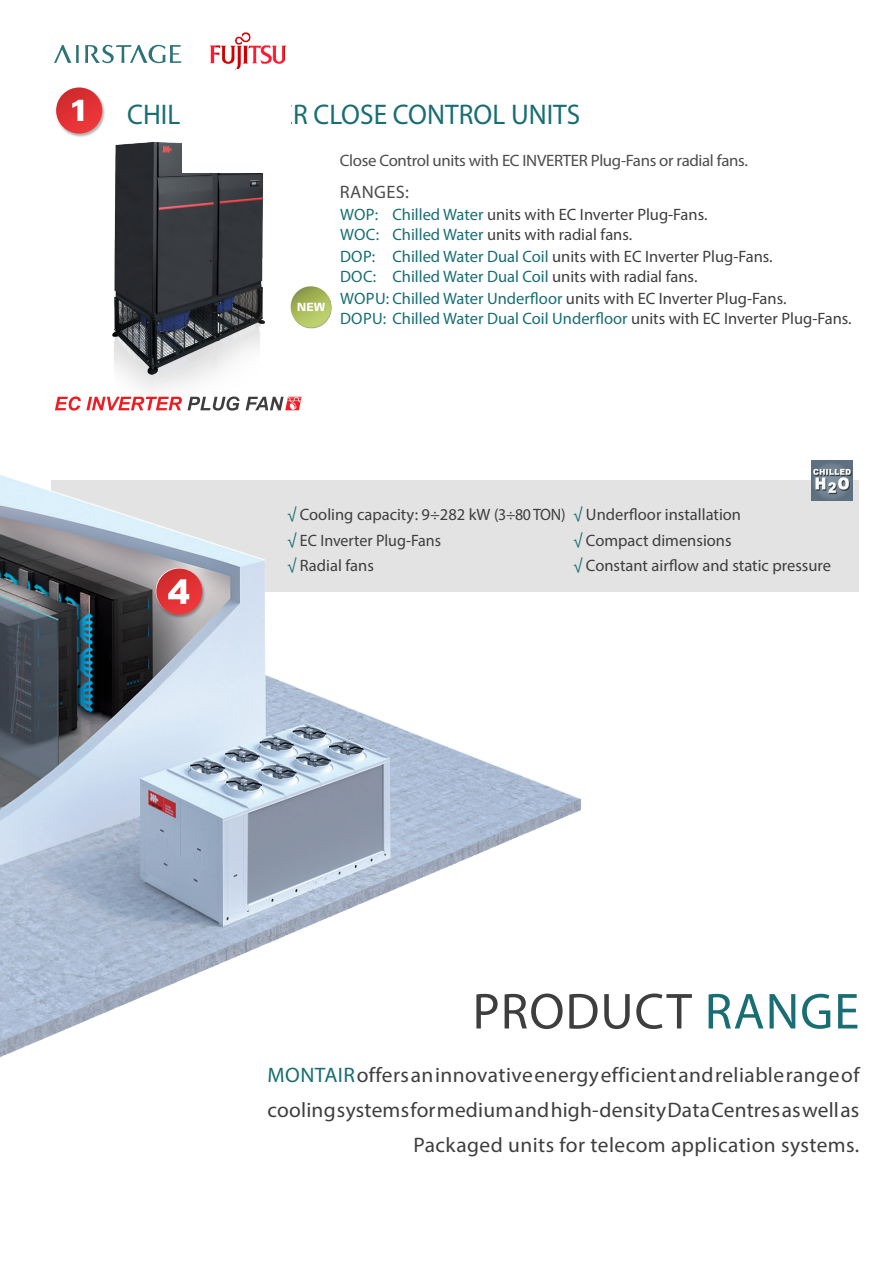
<style>
.page{position:relative;width:893px;height:1263px;background:#fff}
.page>*{position:absolute;margin:0;border:0;box-sizing:border-box;transform-origin:0 0}
.t1{font:51px "Myriad Pro";letter-spacing:.02em;color:#3e3e3f}
.t2{font:28.5px "Myriad Pro";color:#186e73;scale:.96 1}
.t3{font:21px/34.5px "Myriad Pro";letter-spacing:.02em;color:#3e3e3f;text-align:right}
.t4{font:18px "Myriad Pro";letter-spacing:.02em;color:#4b4c4d}
.t5{font:16.5px "Myriad Pro";color:#3e3e3f}
.t6{font:16.5px "Myriad Pro";color:#186e73}
.t7{font:16.5px "Myriad Pro";letter-spacing:-.02em;color:#4b4c4d}
.s1{color:#186e73}
.s2{color:#3e3e3f}
</style>
<div class="page">
<img style="left:56px;top:89px;width:49px;height:48px">
<svg style="left:56px;top:87px;width:46px;height:47px"></svg>
<svg style="left:72px;top:100px;width:11px;height:21px"></svg>
<div style="left:51px;top:480px;width:808px;height:112px;background:#e3e3e4"></div>
<img style="left:0;top:396px;width:581px;height:662px">
<svg style="left:55px;top:396px;width:127px;height:15px"></svg>
<svg style="left:188px;top:401px;width:52px;height:10px"></svg>
<svg style="left:246px;top:397px;width:56px;height:13px"></svg>
<img style="left:812px;top:460px;width:41px;height:41px">
<img style="left:154px;top:567px;width:51px;height:53px">
<svg style="left:156px;top:568px;width:46px;height:47px"></svg>
<svg style="left:168px;top:579px;width:21px;height:25px"></svg>
<img style="left:94px;top:133px;width:191px;height:268px">
<img style="left:290px;top:286px;width:42px;height:43px">
<img style="left:182px;top:32px;width:105px;height:140px">
<svg style="left:54px;top:45px;width:25px;height:18px"></svg>
<svg style="left:85px;top:45px;width:97px;height:18px"></svg>
<p class="t2" style="left:127px;top:97px;width:473px">CHILLED WATER CLOSE CONTROL UNITS</p>
<p class="t7" style="left:340px;top:151px;width:409px">Close Control units with EC INVERTER Plug-Fans or radial fans.</p>
<p class="t4" style="left:340px;top:181px;width:71px">RANGES:</p>
<p class="t5" style="left:340px;top:205px;width:369px"><span class="s1">WOP: Chilled Water</span> units with EC Inverter Plug-Fans.</p>
<p class="t5" style="left:340px;top:224px;width:294px"><span class="s1">WOC: Chilled Water</span> units with radial fans.</p>
<p class="t5" style="left:340px;top:247px;width:434px"><span class="s1">DOP: Chilled Water Dual Coil</span> units with EC Inverter Plug-Fans.</p>
<p class="t6" style="left:340px;top:266px;width:359px">DOC: Chilled Water Dual Coil <span class="s2">units with radial fans.</span></p>
<p class="t5" style="left:340px;top:289px;width:448px"><span class="s1">WOPU: Chilled Water Underfloor</span> units with EC Inverter Plug-Fans.</p>
<p class="t6" style="left:340px;top:308px;width:513px">DOPU: Chilled Water Dual Coil Underfloor <span class="s2">units with EC Inverter Plug-Fans.</span></p>
<p class="t5" style="left:287px;top:504px;width:280px"><span class="s1">√</span> Cooling capacity: 9÷282 kW (3÷80 TON)</p>
<p class="t5" style="left:287px;top:530px;width:155px"><span class="s1">√</span> EC Inverter Plug-Fans</p>
<p class="t5" style="left:287px;top:555px;width:88px"><span class="s1">√</span> Radial fans</p>
<p class="t5" style="left:573px;top:504px;width:169px"><span class="s1">√</span> Underfloor installation</p>
<p class="t5" style="left:573px;top:530px;width:160px"><span class="s1">√</span> Compact dimensions</p>
<p class="t5" style="left:573px;top:555px;width:259px"><span class="s1">√</span> Constant airflow and static pressure</p>
<p class="t1" style="left:473px;top:980px;width:388px">PRODUCT <span class="s1">RANGE</span></p>
<p class="t3" style="left:268px;top:1058px;width:594px"><span class="s1">MONTAIR</span> offers an innovative energy efficient and reliable range of cooling systems for medium and high-density Data Centres as well as<br>Packaged units for telecom application systems.</p>
</div>
